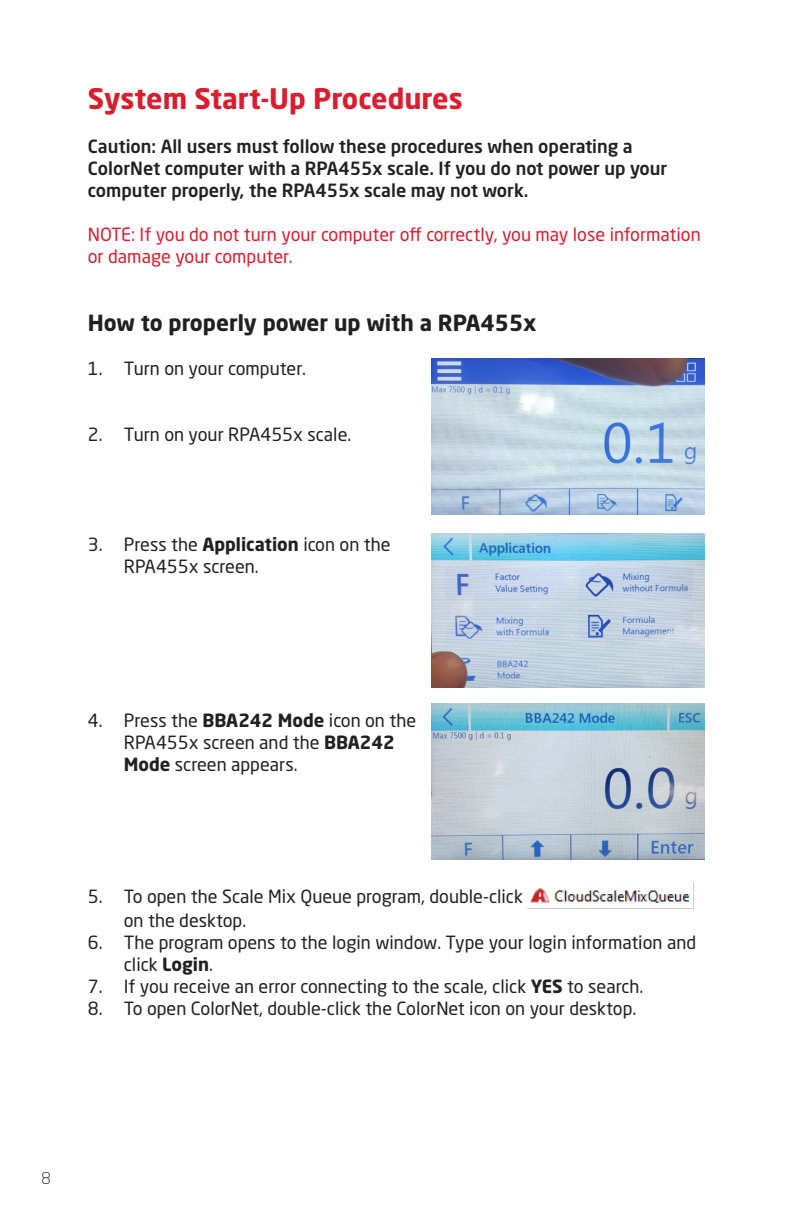
<style>
.page{position:relative;width:792px;height:1224px;background:#fff}
.page>*{position:absolute;margin:0;border:0;box-sizing:border-box;transform-origin:0 0}
.Chapter_Title{font:700 28px "Neo Sans Pro";color:#da1d2f}
.Sub_Chapter_heading{font:700 22px "Neo Sans Pro";color:#231f20}
.t1{font:18px/22px "Neo Sans Pro";color:#231f20}
.Paragraphs{font:500 18px/22px "Neo Sans Pro";color:#231f20}
.Paragraphs-2{font:18px/22px "Neo Sans Pro";color:#da1d2f}
.t2{font:300 16px "Neo Sans Pro";color:#231f20}
.s1{font-weight:700}
</style>
<div class="page">
<img style="left:527px;top:883px;width:167px;height:26px">
<img style="left:431px;top:359px;width:273px;height:155px">
<img style="left:431px;top:534px;width:273px;height:153px">
<img style="left:431px;top:704px;width:273px;height:155px">
<p class="Chapter_Title" style="left:88px;top:81px;width:376px">System Start-Up Procedures</p>
<p class="Paragraphs" style="left:88px;top:135px;width:581px">Caution: All users must follow these procedures when operating a<br>ColorNet computer with a RPA455x scale. If you do not power up your computer properly, the RPA455x scale may not work.</p>
<p class="Paragraphs-2" style="left:88px;top:223px;width:614px">NOTE: If you do not turn your computer off correctly, you may lose information or damage your computer.</p>
<p class="Sub_Chapter_heading" style="left:88px;top:309px;width:450px">How to properly power up with a RPA455x</p>
<p class="t1" style="left:88px;top:357px;width:220px">1. Turn on your computer.</p>
<p class="t1" style="left:88px;top:423px;width:265px">2. Turn on your RPA455x scale.</p>
<p class="t1" style="left:124px;top:533px;width:268px;text-indent:-36px">3. Press the <span class="s1">Application</span> icon on the<br>RPA455x screen.</p>
<p class="t1" style="left:124px;top:709px;width:294px;text-indent:-36px">4. Press the <span class="s1">BBA242 Mode</span> icon on the<br>RPA455x screen and the <span class="s1">BBA242<br>Mode</span> screen appears.</p>
<p class="t1" style="left:124px;top:884px;width:401px;line-height:24px;text-indent:-36px">5. To open the Scale Mix Queue program, double-click on the desktop.</p>
<p class="t1" style="left:124px;top:931px;width:574px;text-indent:-36px">6. The program opens to the login window. Type your login information and click <span class="s1">Login</span>.</p>
<p class="t1" style="left:88px;top:975px;width:557px">7. If you receive an error connecting to the scale, click <span class="s1">YES</span> to search.</p>
<p class="t1" style="left:88px;top:997px;width:550px">8. To open ColorNet, double-click the ColorNet icon on your desktop.</p>
<p class="t2" style="left:41px;top:1169px;width:11px">8</p>
</div>
